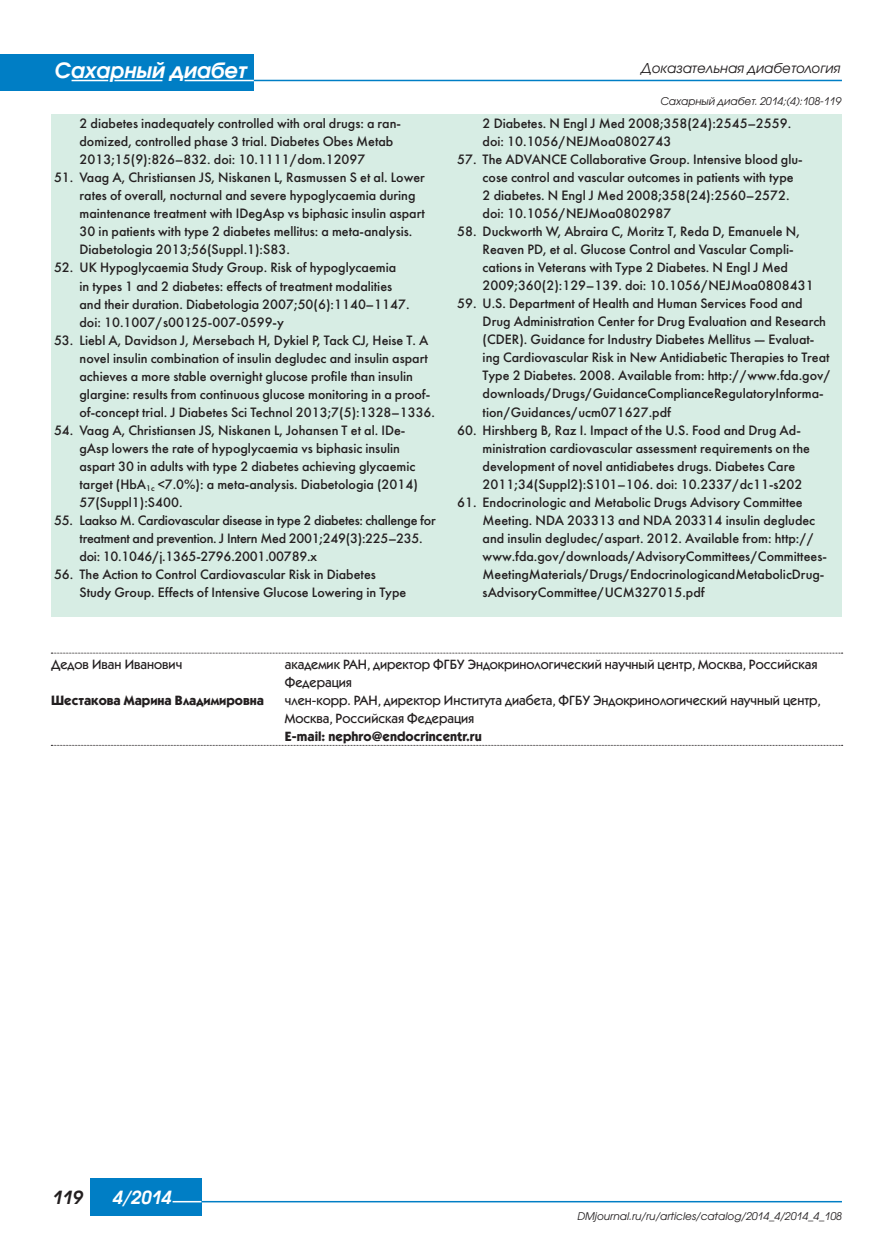
<style>
.page{position:relative;width:893px;height:1255px;background:#fff}
.page>*{position:absolute;margin:0;border:0;box-sizing:border-box;transform-origin:0 0}
.t1{font:italic 700 21px "Avant Garde Gothic C";color:#fff}
.t2{font:italic 700 18px "Avant Garde Gothic C";color:#fff}
.t3{font:italic 700 18px "Avant Garde Gothic C";color:#231f20}
.t4{font:13.5px/18px "Futura Futuris C";color:#231f20}
.t5{font:13.5px/18px "Kabel Medium C";color:#231f20}
.t6{font:13.5px/18px "Futura Futuris C";letter-spacing:-.02em;color:#231f20}
.t7{font:700 13.5px "Kabel Medium C";color:#231f20}
.t8{font:italic 13.5px "Avant Garde Gothic C";color:#231f20}
.t9{font:italic 10.5px "Avant Garde Gothic C";color:#231f20}
</style>
<div class="page">
<div style="left:90px;top:1178px;width:112px;height:37px;background:#007ec5"></div>
<hr style="left:173px;top:1200px;width:29px;height:2px;background:#fff">
<hr style="left:202px;top:1200px;width:640px;height:2px;background:#007ec5">
<div style="left:0;top:54px;width:254px;height:37px;background:#007ec5"></div>
<hr style="left:114px;top:80px;width:48px;height:1px;background:#fff">
<hr style="left:185px;top:80px;width:73px;height:1px;background:#fff">
<hr style="left:72px;top:80px;width:36px;height:1px;background:#fff">
<hr style="left:254px;top:80px;width:588px;height:1px;background:#007ec5">
<div style="left:51px;top:115px;width:791px;height:502px;background:#d7ede4"></div>
<svg style="left:51px;top:653px;width:792px;height:1px"></svg>
<svg style="left:51px;top:745px;width:792px;height:1px"></svg>
<h1 class="t1" style="left:55px;top:58px;width:194px">Сахарный диабет</h1>
<p class="t8" style="left:641px;top:60px;width:201px">Доказательная диабетология</p>
<p class="t4" style="left:80px;top:115px;width:323px">2 diabetes inadequately controlled with oral drugs: a ran&shy;domized, controlled phase 3 trial. Diabetes Obes Metab<br>2013;15(9):826–832. doi: 10.1111/dom.12097</p>
<p class="t4" style="left:80px;top:169px;width:347px;text-indent:-26px">51. Vaag A, Christiansen JS, Niskanen L, Rasmussen S et al. Lower rates of overall, nocturnal and severe hypoglycaemia during maintenance treatment with IDegAsp vs biphasic insulin aspart 30 in patients with type 2 diabetes mellitus: a meta-analysis.<br>Diabetologia 2013;56(Suppl.1):S83.</p>
<p class="t4" style="left:80px;top:259px;width:331px;text-indent:-26px">52. UK Hypoglycaemia Study Group. Risk of hypoglycaemia<br>in types 1 and 2 diabetes: effects of treatment modalities and their duration. Diabetologia 2007;50(6):1140–1147. doi: 10.1007/s00125-007-0599-y</p>
<p class="t4" style="left:80px;top:331px;width:357px;text-indent:-26px">53. Liebl A, Davidson J, Mersebach H, Dykiel P, Tack CJ, Heise T. A novel insulin combination of insulin degludec and insulin aspart achieves a more stable overnight glucose profile than insulin glargine: results from continuous glucose monitoring in a proof&shy;of-concept trial. J Diabetes Sci Technol 2013;7(5):1328–1336.</p>
<p class="t4" style="left:80px;top:421px;width:340px;text-indent:-26px">54. Vaag A, Christiansen JS, Niskanen L, Johansen T et al. IDe&shy;gAsp lowers the rate of hypoglycaemia vs biphasic insulin aspart 30 in adults with type 2 diabetes achieving glycaemic target (HbA<sub>1c</sub> &lt;7.0%): a meta-analysis. Diabetologia (2014)<br>57(Suppl1):S400.</p>
<p class="t6" style="left:80px;top:511px;width:358px;text-indent:-26px">55. Laakso M. Cardiovascular disease in type 2 diabetes: challenge for treatment and prevention. J Intern Med 2001;249(3):225–235. doi: 10.1046/j.1365-2796.2001.00789.x</p>
<p class="t4" style="left:80px;top:565px;width:328px;text-indent:-26px">56. The Action to Control Cardiovascular Risk in Diabetes<br>Study Group. Effects of Intensive Glucose Lowering in Type</p>
<p class="t9" style="left:660px;top:95px;width:182px">Сахарный диабет. 2014;(4):108-119</p>
<p class="t4" style="left:483px;top:115px;width:310px">2 Diabetes. N Engl J Med 2008;358(24):2545–2559. doi: 10.1056/NEJMoa0802743</p>
<p class="t4" style="left:483px;top:151px;width:322px;text-indent:-26px">57. The ADVANCE Collaborative Group. Intensive blood glu&shy;cose control and vascular outcomes in patients with type 2 diabetes. N Engl J Med 2008;358(24):2560–2572. doi: 10.1056/NEJMoa0802987</p>
<p class="t4" style="left:483px;top:223px;width:333px;text-indent:-26px">58. Duckworth W, Abraira C, Moritz T, Reda D, Emanuele N, Reaven PD, et al. Glucose Control and Vascular Compli&shy;cations in Veterans with Type 2 Diabetes. N Engl J Med 2009;360(2):129–139. doi: 10.1056/NEJMoa0808431</p>
<p class="t4" style="left:483px;top:295px;width:350px;text-indent:-26px">59. U.S. Department of Health and Human Services Food and Drug Administration Center for Drug Evaluation and Research (CDER). Guidance for Industry Diabetes Mellitus — Evaluat&shy;ing Cardiovascular Risk in New Antidiabetic Therapies to Treat Type 2 Diabetes. 2008. Available from: http://www.fda.gov/ downloads/Drugs/GuidanceComplianceRegulatoryInforma&shy;tion/Guidances/ucm071627.pdf</p>
<p class="t4" style="left:483px;top:421px;width:329px;text-indent:-26px">60. Hirshberg B, Raz I. Impact of the U.S. Food and Drug Ad&shy;ministration cardiovascular assessment requirements on the development of novel antidiabetes drugs. Diabetes Care 2011;34(Suppl2):S101–106. doi: 10.2337/dc11-s202</p>
<p class="t4" style="left:483px;top:493px;width:346px;text-indent:-26px">61. Endocrinologic and Metabolic Drugs Advisory Committee Meeting. NDA 203313 and NDA 203314 insulin degludec and insulin degludec/aspart. 2012. Available from: http:// www.fda.gov/downloads/AdvisoryCommittees/Committees-MeetingMaterials/Drugs/EndocrinologicandMetabolicDrug&shy;sAdvisoryCommittee/UCM327015.pdf</p>
<p class="t5" style="left:51px;top:654px;width:133px">Дедов Иван Иванович</p>
<p class="t5" style="left:285px;top:654px;width:534px">академик РАН, директор ФГБУ Эндокринологический научный центр, Москва, Российская<br>Федерация</p>
<p class="t7" style="left:51px;top:691px;width:215px">Шестакова Марина Владимировна</p>
<p class="t5" style="left:285px;top:690px;width:537px">член-корр. РАН, директор Института диабета, ФГБУ Эндокринологический научный центр,<br>Москва, Российская Федерация</p>
<p class="t7" style="left:285px;top:727px;width:198px">E-mail: nephro@endocrincentr.ru</p>
<h2 class="t3" style="left:53px;top:1186px;width:32px">119</h2>
<h2 class="t2" style="left:113px;top:1186px;width:60px">4/2014</h2>
<p class="t9" style="left:577px;top:1210px;width:266px">DMjournal.ru/ru/articles/catalog/2014_4/2014_4_108</p>
</div>
